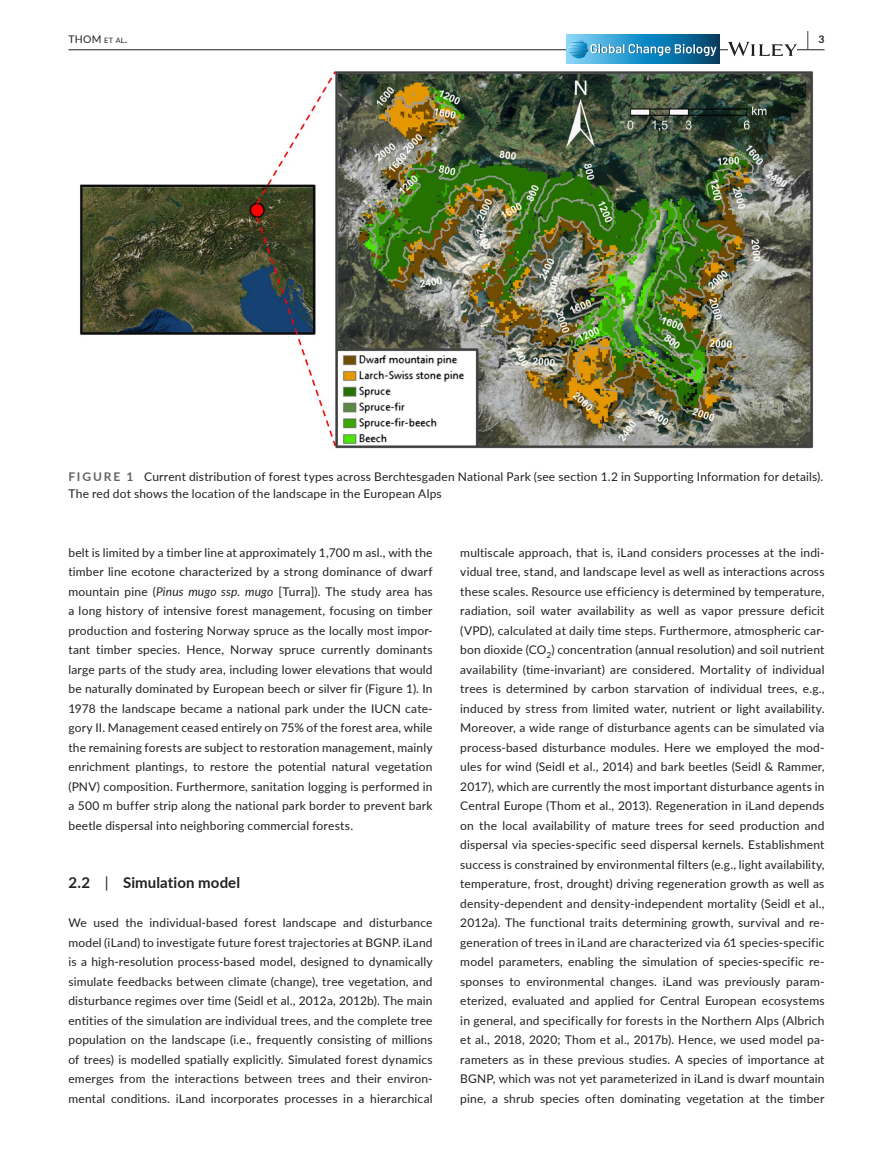
<style>
.page{position:relative;width:893px;height:1174px;background:#fff}
.page>*{position:absolute;margin:0;border:0;box-sizing:border-box;transform-origin:0 0}
.t1{font:700 19.5px "Lato";color:#231f20;scale:.43 1}
.t2{font:700 15px "Lato";letter-spacing:.01em;color:#231f20}
.t3{font:12px/19.5px "Lato";letter-spacing:.015em;color:#231f20;text-align:justify}
.t4{font:10.5px "Lato";color:#231f20}
.s1{font-size:7.35px}
.s2{font-weight:700;color:#636366}
.s3{font-style:italic}
.s4{font-weight:400}
</style>
<div class="page">
<hr style="left:68px;top:49px;width:756px;height:1px;background:#231f20">
<svg style="left:567px;top:34px;width:153px;height:30px;background:#298aba"></svg>
<svg style="left:568px;top:40px;width:149px;height:18px;background:#499ac2"></svg>
<svg style="left:728px;top:42px;width:69px;height:14px"></svg>
<img style="left:80px;top:70px;width:734px;height:379px">
<p class="t4" style="left:68px;top:31px;width:60px">THOM <span class="s1">et al</span>.</p>
<h1 class="t1" style="left:807px;top:25px;width:43px">| <sup>3</sup></h1>
<p class="t3" style="left:68px;top:468px;width:756px;line-height:16.5px"><span class="s2">FIGURE 1</span> Current distribution of forest types across Berchtesgaden National Park (see section 1.2 in Supporting Information for details).<br>The red dot shows the location of the landscape in the European Alps</p>
<p class="t3" style="left:68px;top:542px;width:366px">belt is limited by a timber line at approximately 1,700 m asl., with the timber line ecotone characterized by a strong dominance of dwarf mountain pine (<span class="s3">Pinus mugo ssp</span>. <span class="s3">mugo</span> [Turra]). The study area has a long history of intensive forest management, focusing on timber production and fostering Norway spruce as the locally most impor&shy;tant timber species. Hence, Norway spruce currently dominants large parts of the study area, including lower elevations that would be naturally dominated by European beech or silver fir (Figure 1). In 1978 the landscape became a national park under the IUCN cate&shy;gory II. Management ceased entirely on 75% of the forest area, while the remaining forests are subject to restoration management, mainly enrichment plantings, to restore the potential natural vegetation (PNV) composition. Furthermore, sanitation logging is performed in a 500 m buffer strip along the national park border to prevent bark beetle dispersal into neighboring commercial forests.</p>
<p class="t2" style="left:68px;top:872px;width:173px">2.2 <span class="s4">|</span> Simulation model</p>
<p class="t3" style="left:68px;top:912px;width:366px">We used the individual-based forest landscape and disturbance model (iLand) to investigate future forest trajectories at BGNP. iLand is a high-resolution process-based model, designed to dynamically simulate feedbacks between climate (change), tree vegetation, and disturbance regimes over time (Seidl et al., 2012a, 2012b). The main entities of the simulation are individual trees, and the complete tree population on the landscape (i.e., frequently consisting of millions of trees) is modelled spatially explicitly. Simulated forest dynamics emerges from the interactions between trees and their environ&shy;mental conditions. iLand incorporates processes in a hierarchical</p>
<p class="t3" style="left:460px;top:542px;width:366px">multiscale approach, that is, iLand considers processes at the indi&shy;vidual tree, stand, and landscape level as well as interactions across these scales. Resource use efficiency is determined by temperature, radiation, soil water availability as well as vapor pressure deficit (VPD), calculated at daily time steps. Furthermore, atmospheric car&shy;bon dioxide (CO<sub>2</sub>) concentration (annual resolution) and soil nutrient availability (time-invariant) are considered. Mortality of individual trees is determined by carbon starvation of individual trees, e.g., induced by stress from limited water, nutrient or light availability.<br>Moreover, a wide range of disturbance agents can be simulated via process-based disturbance modules. Here we employed the mod&shy;ules for wind (Seidl et al., 2014) and bark beetles (Seidl &amp; Rammer, 2017), which are currently the most important disturbance agents in Central Europe (Thom et al., 2013). Regeneration in iLand depends on the local availability of mature trees for seed production and dispersal via species-specific seed dispersal kernels. Establishment success is constrained by environmental filters (e.g., light availability, temperature, frost, drought) driving regeneration growth as well as density-dependent and density-independent mortality (Seidl et al., 2012a). The functional traits determining growth, survival and re&shy;generation of trees in iLand are characterized via 61 species-specific model parameters, enabling the simulation of species-specific re&shy;sponses to environmental changes. iLand was previously param&shy;eterized, evaluated and applied for Central European ecosystems in general, and specifically for forests in the Northern Alps (Albrich et al., 2018, 2020; Thom et al., 2017b). Hence, we used model pa&shy;rameters as in these previous studies. A species of importance at BGNP, which was not yet parameterized in iLand is dwarf mountain pine, a shrub species often dominating vegetation at the timber</p>
</div>
